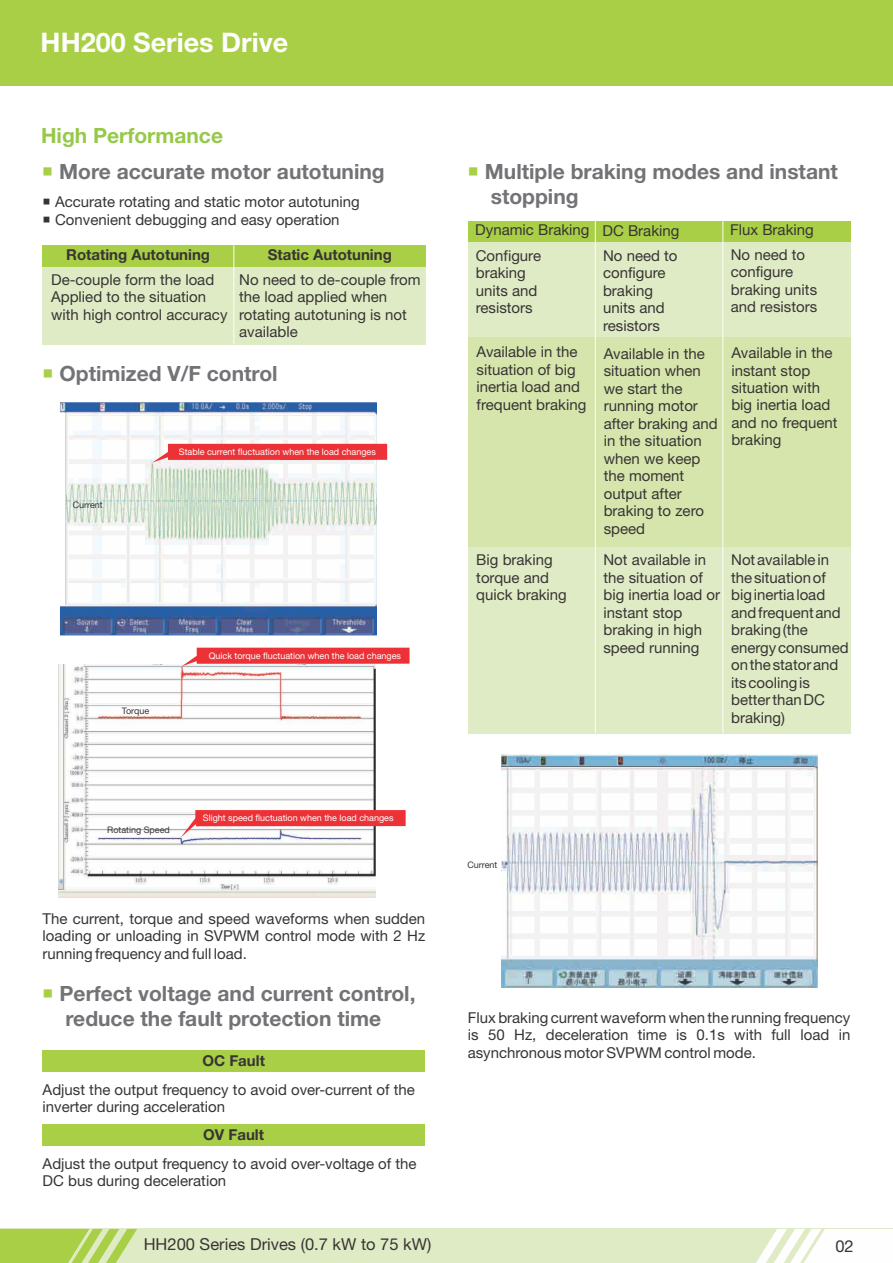
<style>
.page{position:relative;width:893px;height:1263px;background:#fff}
.page>*{position:absolute;margin:0;border:0;box-sizing:border-box;transform-origin:0 0}
.t1{font:700 27px "Helvetica Neue LT";color:#fefefe}
.t2{font:700 21px/25px "Helvetica Neue LT";color:#727376;text-align:center}
.t3{font:700 21px "Helvetica Neue LT";color:#96c949}
.t4{font:16.5px "Helvetica Neue LT";color:#373435}
.t5{font:15px/17.5px "Helvetica Neue LT";color:#373435}
.t6{font:700 15px "Helvetica Neue LT";color:#373435}
.t7{font:9px "Helvetica Neue LT";color:#fefefe}
.t8{font:9px "Helvetica Neue LT";color:#373435}
.s1{color:#a8cf45}
</style>
<div class="page">
<div style="left:0;top:0;width:893px;height:85px;background:#a8cf45"></div>
<div style="left:0;top:1229px;width:893px;height:34px;background:#dfebc4"></div>
<svg style="left:0;top:1229px;width:137px;height:34px"></svg>
<svg style="left:756px;top:1229px;width:137px;height:34px"></svg>
<div style="left:43px;top:245px;width:191px;height:22px;background:#a8cf45"></div>
<div style="left:234px;top:245px;width:191px;height:22px;background:#a8cf45"></div>
<div style="left:43px;top:267px;width:191px;height:77px;background:#dfebc4"></div>
<div style="left:234px;top:267px;width:191px;height:77px;background:#dfebc4"></div>
<img style="left:60px;top:402px;width:317px;height:233px">
<svg style="left:152px;top:444px;width:235px;height:19px"></svg>
<img style="left:59px;top:664px;width:317px;height:233px">
<svg style="left:182px;top:648px;width:228px;height:18px;background:#ee5458"></svg>
<svg style="left:181px;top:810px;width:225px;height:28px"></svg>
<hr style="left:233px;top:245px;width:1px;height:99px;background:#fefefe">
<div style="left:43px;top:1050px;width:382px;height:21px;background:#a8cf45"></div>
<div style="left:43px;top:1124px;width:382px;height:21px;background:#a8cf45"></div>
<div style="left:468px;top:221px;width:127px;height:21px;background:#a8cf45"></div>
<div style="left:595px;top:221px;width:128px;height:21px;background:#a8cf45"></div>
<div style="left:723px;top:221px;width:127px;height:21px;background:#a8cf45"></div>
<div style="left:468px;top:242px;width:127px;height:96px;background:#dfebc4"></div>
<div style="left:595px;top:242px;width:128px;height:96px;background:#dfebc4"></div>
<div style="left:595px;top:338px;width:128px;height:209px;background:#d5e5ab"></div>
<div style="left:723px;top:242px;width:127px;height:96px;background:#dfebc4"></div>
<div style="left:723px;top:338px;width:127px;height:209px;background:#d5e5ab"></div>
<div style="left:468px;top:338px;width:127px;height:209px;background:#d5e5ab"></div>
<div style="left:595px;top:547px;width:128px;height:186px;background:#dfebc4"></div>
<div style="left:723px;top:547px;width:127px;height:186px;background:#dfebc4"></div>
<div style="left:468px;top:547px;width:127px;height:186px;background:#dfebc4"></div>
<hr style="left:595px;top:221px;width:1px;height:512px;background:#fefefe">
<hr style="left:722px;top:221px;width:1px;height:512px;background:#fefefe">
<img style="left:501px;top:755px;width:316px;height:232px">
<h1 class="t1" style="left:41px;top:33px;width:249px">HH200 Series Drive</h1>
<h2 class="t3" style="left:41px;top:128px;width:183px">High Performance</h2>
<h2 class="t2" style="left:42px;top:161px;width:344px"><span class="s1">○</span> More accurate motor autotuning</h2>
<p class="t5" style="left:43px;top:195px;width:319px">○ Accurate rotating and static motor autotuning</p>
<p class="t5" style="left:43px;top:212px;width:298px">○ Convenient debugging and easy operation</p>
<p class="t6" style="left:66px;top:249px;width:145px">Rotating Autotuning</p>
<p class="t5" style="left:51px;top:272px;width:178px">De-couple form the load<br>Applied to the situation with high control accuracy</p>
<p class="t6" style="left:268px;top:249px;width:126px">Static Autotuning</p>
<p class="t5" style="left:239px;top:272px;width:183px">No need to de-couple from the load applied when rotating autotuning is not available</p>
<h2 class="t2" style="left:42px;top:363px;width:237px"><span class="s1">○</span> Optimized V/F control</h2>
<p class="t8" style="left:73px;top:502px;width:32px">Current</p>
<p class="t7" style="left:179px;top:448px;width:199px">Stable current fluctuation when the load changes</p>
<p class="t8" style="left:122px;top:707px;width:29px">Torque</p>
<p class="t7" style="left:209px;top:652px;width:194px">Quick torque fluctuation when the load changes</p>
<p class="t8" style="left:107px;top:826px;width:64px">Rotating Speed</p>
<p class="t7" style="left:203px;top:814px;width:192px">Slight speed fluctuation when the load changes</p>
<p class="t5" style="left:42px;top:911px;width:384px;text-align:justify">The current, torque and speed waveforms when sudden loading or unloading in SVPWM control mode with 2 Hz running frequency and full load.</p>
<h2 class="t2" style="left:42px;top:983px;width:375px"><span class="s1">○</span> Perfect voltage and current control, reduce the fault protection time</h2>
<p class="t6" style="left:202px;top:1055px;width:64px">OC Fault</p>
<p class="t5" style="left:43px;top:1082px;width:374px">Adjust the output frequency to avoid over-current of the inverter during acceleration</p>
<p class="t6" style="left:203px;top:1129px;width:62px">OV Fault</p>
<p class="t5" style="left:43px;top:1156px;width:375px">Adjust the output frequency to avoid over-voltage of the<br>DC bus during deceleration</p>
<p class="t4" style="left:144px;top:1238px;width:289px">HH200 Series Drives (0.7 kW to 75 kW)</p>
<h2 class="t2" style="left:491px;top:161px;width:349px;text-align:left;text-indent:-23px"><span class="s1">○</span> Multiple braking modes and instant stopping</h2>
<p class="t5" style="left:475px;top:219px;width:116px;line-height:25.3px">Dynamic Braking<br>Configure</p>
<p class="t5" style="left:476px;top:266px;width:63px">braking units and resistors</p>
<p class="t5" style="left:477px;top:345px;width:111px">Available in the situation of big inertia load and frequent braking</p>
<p class="t5" style="left:602px;top:219px;width:78px;line-height:25px">DC Braking<br>No need to</p>
<p class="t5" style="left:603px;top:265px;width:64px">configure braking units and resistors</p>
<p class="t5" style="left:730px;top:219px;width:85px;line-height:24.3px">Flux Braking<br>No need to</p>
<p class="t5" style="left:731px;top:265px;width:88px">configure braking units and resistors</p>
<p class="t5" style="left:731px;top:345px;width:108px">Available in the instant stop situation with big inertia load and no frequent braking</p>
<p class="t5" style="left:604px;top:346px;width:115px">Available in the situation when we start the running motor after braking and in the situation when we keep the moment output after braking to zero speed</p>
<p class="t5" style="left:476px;top:553px;width:92px">Big braking torque and quick braking</p>
<p class="t5" style="left:603px;top:553px;width:118px">Not available in the situation of big inertia load or instant stop braking in high speed running</p>
<p class="t5" style="left:731px;top:553px;width:119px">Not available in the situation of big inertia load and frequent and braking (the energy consumed on the stator and its cooling is better than DC braking)</p>
<p class="t8" style="left:467px;top:861px;width:32px">Current</p>
<p class="t5" style="left:468px;top:1010px;width:384px;text-align:justify">Flux braking current waveform when the running frequency is 50 Hz, deceleration time is 0.1s with full load in asynchronous motor SVPWM control mode.</p>
<p class="t4" style="left:835px;top:1240px;width:20px">02</p>
</div>
